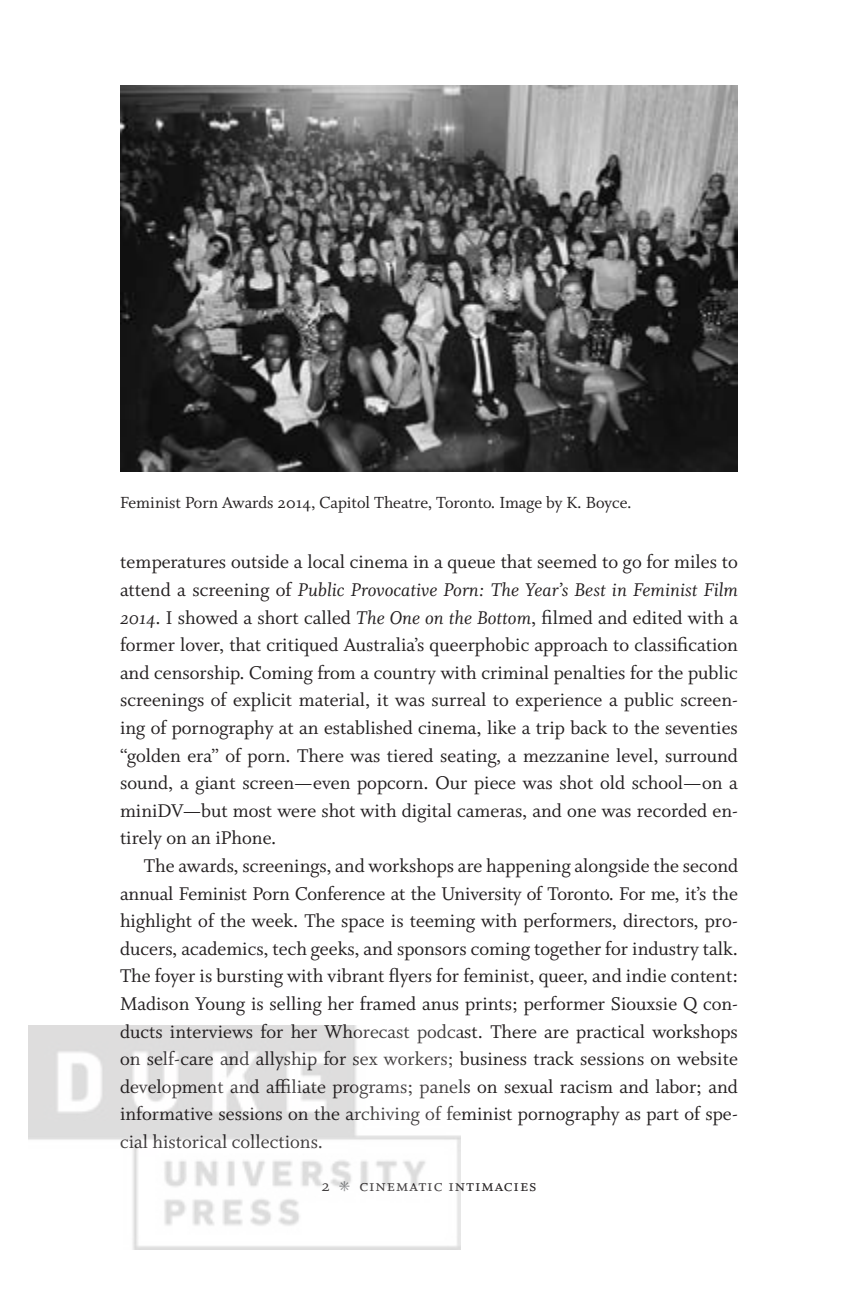
<style>
.page{position:relative;width:864px;height:1296px;background:#fff}
.page>*{position:absolute;margin:0;border:0;box-sizing:border-box;transform-origin:0 0}
.t1{font:20.6px/27.6px "Whitman Roman Os F";color:#231f20;text-align:justify}
.t2{font:20.6px "Whitman Italic Os F";color:#231f20}
.t3{font:18px "Whitman Roman Os F";color:#231f20}
.t4{font:18px "Whitman Small Caps Os F";letter-spacing:.05em;color:#231f20}
.s1{font-family:"Whitman Roman Os F"}
.s2{font-family:"Whitman Italic Os F"}
.s3{font-family:"Minion Pro";color:#808285}
</style>
<div class="page">
<img style="left:120px;top:85px;width:618px;height:387px">
<img style="left:29px;top:1026px;width:432px;height:223px">
<p class="t3" style="left:120px;top:493px;width:513px">Feminist Porn Awards 2014, Capitol Theatre, Toronto. Image by K. Boyce.</p>
<p class="t1" style="left:120px;top:549px;width:619px">temperatures outside a local cinema in a queue that seemed to go for miles to</p>
<p class="t2" style="left:120px;top:578px;width:619px"><span class="s1">attend a screening of</span> Public Provocative Porn: The Year’s Best in Feminist Film</p>
<p class="t1" style="left:120px;top:604px;width:620px"><span class="s2">2014</span>. I showed a short called <span class="s2">The One on the Bottom</span>, filmed and edited with a former lover, that critiqued Australia’s queerphobic approach to classification and censorship. Coming from a country with criminal penalties for the public screenings of explicit material, it was surreal to experience a public screen&shy;ing of pornography at an established cinema, like a trip back to the seventies “golden era” of porn. There was tiered seating, a mezzanine level, surround sound, a giant screen—even popcorn. Our piece was shot old school—on a miniDV—but most were shot with digital cameras, and one was recorded en&shy;tirely on an iPhone.</p>
<p class="t1" style="left:120px;top:852px;width:620px;text-indent:24px">The awards, screenings, and workshops are happening alongside the second annual Feminist Porn Conference at the University of Toronto. For me, it’s the highlight of the week. The space is teeming with performers, directors, pro&shy;ducers, academics, tech geeks, and sponsors coming together for industry talk.<br>The foyer is bursting with vibrant flyers for feminist, queer, and indie content:<br>Madison Young is selling her framed anus prints; performer Siouxsie Q con&shy;ducts interviews for her Whorecast podcast. There are practical workshops on self-care and allyship for sex workers; business track sessions on website development and affiliate programs; panels on sexual racism and labor; and informative sessions on the archiving of feminist pornography as part of spe&shy;cial historical collections.</p>
<p class="t4" style="left:321px;top:1175px;width:217px"><span class="s1">2</span> <span class="s3">✳</span> cinematic intimacies</p>
</div>
